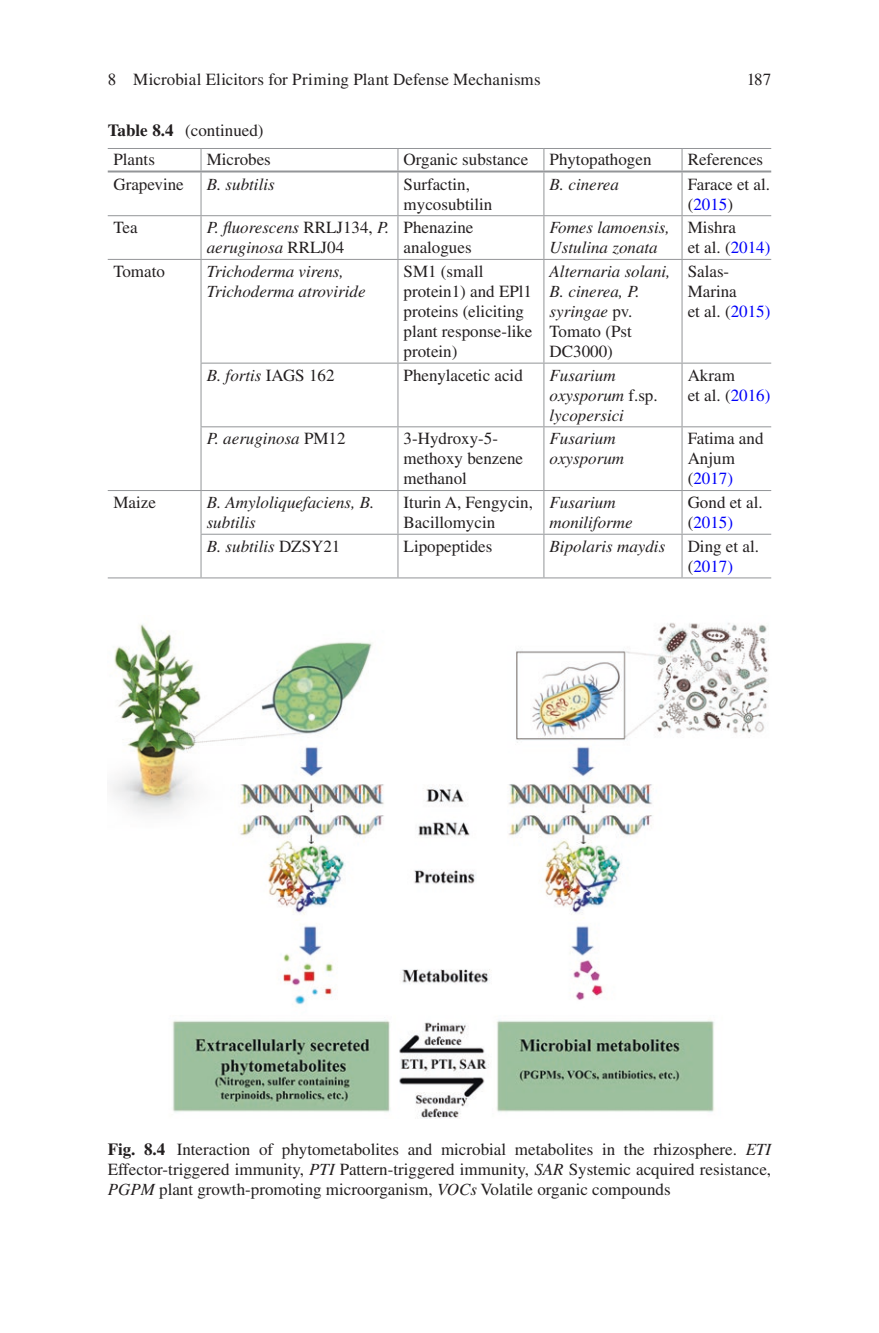
<style>
.page{position:relative;width:879px;height:1333px;background:#fff}
.page>*{position:absolute;margin:0;border:0;box-sizing:border-box;transform-origin:0 0}
.T_Body{font:17px/20px "Times LT Std";color:#231f20}
.T_Body-2{font:italic 17px/20px "Times LT Std";color:#231f20}
.T_Head{font:17px "Times LT Std";color:#231f20}
.s1{font-weight:700}
.s2{color:#0000fa}
.s3{font-style:normal}
.s4{font-style:italic}
</style>
<div class="page">
<hr style="left:108px;top:148px;width:93px;height:1px;background:#939598">
<hr style="left:108px;top:170px;width:93px;height:2px;background:#939598">
<hr style="left:201px;top:148px;width:197px;height:1px;background:#939598">
<svg style="left:200px;top:149px;width:1px;height:21px"></svg>
<hr style="left:201px;top:170px;width:197px;height:2px;background:#939598">
<hr style="left:398px;top:148px;width:146px;height:1px;background:#939598">
<svg style="left:397px;top:149px;width:1px;height:21px"></svg>
<hr style="left:398px;top:170px;width:146px;height:2px;background:#939598">
<hr style="left:544px;top:148px;width:138px;height:1px;background:#939598">
<svg style="left:543px;top:149px;width:1px;height:21px"></svg>
<hr style="left:544px;top:170px;width:138px;height:2px;background:#939598">
<hr style="left:682px;top:148px;width:89px;height:1px;background:#939598">
<svg style="left:681px;top:149px;width:1px;height:21px"></svg>
<hr style="left:682px;top:170px;width:89px;height:2px;background:#939598">
<hr style="left:200px;top:172px;width:1px;height:43px;background:#939598">
<hr style="left:397px;top:172px;width:1px;height:43px;background:#939598">
<hr style="left:543px;top:172px;width:1px;height:43px;background:#939598">
<hr style="left:681px;top:172px;width:1px;height:43px;background:#939598">
<hr style="left:108px;top:215px;width:93px;height:1px;background:#939598">
<hr style="left:201px;top:215px;width:197px;height:1px;background:#939598">
<hr style="left:200px;top:216px;width:1px;height:43px;background:#939598">
<hr style="left:398px;top:215px;width:146px;height:1px;background:#939598">
<hr style="left:397px;top:216px;width:1px;height:43px;background:#939598">
<hr style="left:544px;top:215px;width:138px;height:1px;background:#939598">
<hr style="left:543px;top:216px;width:1px;height:43px;background:#939598">
<hr style="left:682px;top:215px;width:89px;height:1px;background:#939598">
<hr style="left:681px;top:216px;width:1px;height:43px;background:#939598">
<hr style="left:108px;top:259px;width:93px;height:1px;background:#939598">
<hr style="left:201px;top:259px;width:197px;height:1px;background:#939598">
<hr style="left:200px;top:260px;width:1px;height:102px;background:#939598">
<hr style="left:398px;top:259px;width:146px;height:1px;background:#939598">
<hr style="left:397px;top:260px;width:1px;height:102px;background:#939598">
<hr style="left:544px;top:259px;width:138px;height:1px;background:#939598">
<hr style="left:543px;top:260px;width:1px;height:102px;background:#939598">
<hr style="left:682px;top:259px;width:89px;height:1px;background:#939598">
<hr style="left:681px;top:260px;width:1px;height:102px;background:#939598">
<hr style="left:398px;top:362px;width:146px;height:1px;background:#939598">
<hr style="left:544px;top:362px;width:138px;height:1px;background:#939598">
<hr style="left:543px;top:363px;width:1px;height:63px;background:#939598">
<hr style="left:682px;top:362px;width:89px;height:1px;background:#939598">
<hr style="left:681px;top:363px;width:1px;height:63px;background:#939598">
<hr style="left:398px;top:426px;width:146px;height:1px;background:#939598">
<hr style="left:544px;top:426px;width:138px;height:1px;background:#939598">
<hr style="left:543px;top:427px;width:1px;height:63px;background:#939598">
<hr style="left:682px;top:426px;width:89px;height:1px;background:#939598">
<hr style="left:681px;top:427px;width:1px;height:63px;background:#939598">
<hr style="left:398px;top:490px;width:146px;height:1px;background:#939598">
<hr style="left:397px;top:491px;width:1px;height:42px;background:#939598">
<hr style="left:544px;top:490px;width:138px;height:1px;background:#939598">
<hr style="left:543px;top:491px;width:1px;height:42px;background:#939598">
<hr style="left:682px;top:490px;width:89px;height:1px;background:#939598">
<hr style="left:681px;top:491px;width:1px;height:42px;background:#939598">
<hr style="left:200px;top:362px;width:198px;height:1px;background:#939598">
<hr style="left:200px;top:363px;width:1px;height:63px;background:#939598">
<hr style="left:397px;top:363px;width:1px;height:63px;background:#939598">
<hr style="left:200px;top:426px;width:198px;height:1px;background:#939598">
<hr style="left:200px;top:427px;width:1px;height:63px;background:#939598">
<hr style="left:397px;top:427px;width:1px;height:63px;background:#939598">
<hr style="left:201px;top:490px;width:197px;height:1px;background:#939598">
<hr style="left:544px;top:533px;width:138px;height:1px;background:#939598">
<hr style="left:544px;top:577px;width:138px;height:1px;background:#939598">
<hr style="left:398px;top:533px;width:146px;height:1px;background:#939598">
<hr style="left:543px;top:534px;width:1px;height:43px;background:#939598">
<hr style="left:398px;top:577px;width:146px;height:1px;background:#939598">
<hr style="left:200px;top:533px;width:198px;height:1px;background:#939598">
<hr style="left:397px;top:534px;width:1px;height:43px;background:#939598">
<hr style="left:201px;top:577px;width:197px;height:1px;background:#939598">
<hr style="left:682px;top:533px;width:89px;height:1px;background:#939598">
<hr style="left:681px;top:534px;width:1px;height:43px;background:#939598">
<hr style="left:682px;top:577px;width:89px;height:1px;background:#939598">
<hr style="left:108px;top:490px;width:93px;height:1px;background:#939598">
<hr style="left:200px;top:491px;width:1px;height:42px;background:#939598">
<hr style="left:200px;top:534px;width:1px;height:43px;background:#939598">
<hr style="left:108px;top:577px;width:93px;height:1px;background:#939598">
<img style="left:112px;top:623px;width:656px;height:495px">
<p class="T_Body" style="left:108px;top:69px;width:434px">8 Microbial Elicitors for Priming Plant Defense Mechanisms</p>
<p class="T_Body" style="left:746px;top:69px;width:26px">187</p>
<p class="T_Body" style="left:113px;top:116px;width:152px;line-height:28.6px;text-indent:-6px"><span class="s1">Table 8.4</span> (continued)<br>Plants</p>
<p class="T_Head" style="left:207px;top:149px;width:66px">Microbes</p>
<p class="T_Head" style="left:404px;top:149px;width:126px">Organic substance</p>
<p class="T_Head" style="left:549px;top:149px;width:103px">Phytopathogen</p>
<p class="T_Head" style="left:688px;top:149px;width:77px">References</p>
<p class="T_Body" style="left:113px;top:174px;width:72px">Grapevine</p>
<p class="T_Body-2" style="left:207px;top:174px;width:70px">B. subtilis</p>
<p class="T_Body" style="left:404px;top:174px;width:90px">Surfactin, mycosubtilin</p>
<p class="T_Body-2" style="left:549px;top:174px;width:71px">B. cinerea</p>
<p class="T_Body" style="left:688px;top:174px;width:84px">Farace et al. (<span class="s2">2015</span>)</p>
<p class="T_Body" style="left:113px;top:217px;width:26px">Tea</p>
<p class="T_Body-2" style="left:207px;top:217px;width:184px">P. fluorescens <span class="s3">RRLJ134,</span> P. aeruginosa <span class="s3">RRLJ04</span></p>
<p class="T_Body" style="left:404px;top:217px;width:71px">Phenazine analogues</p>
<p class="T_Body-2" style="left:549px;top:217px;width:122px">Fomes lamoensis,<br>Ustulina zonata</p>
<p class="T_Body" style="left:688px;top:217px;width:84px">Mishra<br>et al. (<span class="s2">2014)</span></p>
<p class="T_Body" style="left:113px;top:261px;width:53px">Tomato</p>
<p class="T_Body-2" style="left:207px;top:261px;width:160px">Trichoderma virens,<br>Trichoderma atroviride</p>
<p class="T_Body" style="left:404px;top:261px;width:130px">SM1 (small protein1) and EPl1 proteins (eliciting plant response-like protein)</p>
<p class="T_Body-2" style="left:549px;top:261px;width:122px">Alternaria solani,<br>B. cinerea, P. syringae <span class="s3">pv.<br>Tomato (Pst<br>DC3000)</span></p>
<p class="T_Body" style="left:688px;top:261px;width:84px">Salas-<br>Marina<br>et al. (<span class="s2">2015)</span></p>
<p class="T_Body-2" style="left:207px;top:365px;width:129px">B. fortis <span class="s3">IAGS 162</span></p>
<p class="T_Body" style="left:404px;top:365px;width:121px">Phenylacetic acid</p>
<p class="T_Body-2" style="left:549px;top:365px;width:110px">Fusarium oxysporum <span class="s3">f.sp. </span>lycopersici</p>
<p class="T_Body" style="left:688px;top:365px;width:84px">Akram<br>et al. (<span class="s2">2016)</span></p>
<p class="T_Body-2" style="left:207px;top:428px;width:140px">P. aeruginosa <span class="s3">PM12</span></p>
<p class="T_Body" style="left:404px;top:428px;width:121px">3-Hydroxy-5- methoxy benzene methanol</p>
<p class="T_Body-2" style="left:549px;top:428px;width:76px">Fusarium oxysporum</p>
<p class="T_Body" style="left:688px;top:428px;width:77px">Fatima and<br>Anjum (<span class="s2">2017)</span></p>
<p class="T_Body" style="left:113px;top:492px;width:44px">Maize</p>
<p class="T_Body-2" style="left:207px;top:492px;width:169px">B. Amyloliquefaciens, B. subtilis</p>
<p class="T_Body" style="left:404px;top:492px;width:131px">Iturin A, Fengycin,<br>Bacillomycin</p>
<p class="T_Body-2" style="left:549px;top:492px;width:85px">Fusarium moniliforme</p>
<p class="T_Body" style="left:688px;top:492px;width:77px">Gond et al. (<span class="s2">2015)</span></p>
<p class="T_Body-2" style="left:207px;top:536px;width:135px">B. subtilis <span class="s3">DZSY21</span></p>
<p class="T_Body" style="left:404px;top:536px;width:90px">Lipopeptides</p>
<p class="T_Body-2" style="left:549px;top:536px;width:117px">Bipolaris maydis</p>
<p class="T_Body" style="left:688px;top:536px;width:73px">Ding et al. (<span class="s2">2017)</span></p>
<p class="T_Body" style="left:108px;top:1138px;width:665px;text-align:justify"><span class="s1">Fig. 8.4</span> Interaction of phytometabolites and microbial metabolites in the rhizosphere. <span class="s4">ETI </span>Effector-triggered immunity, <span class="s4">PTI</span> Pattern-triggered immunity, <span class="s4">SAR</span> Systemic acquired resistance, <span class="s4">PGPM</span> plant growth-promoting microorganism, <span class="s4">VOCs</span> Volatile organic compounds</p>
</div>
